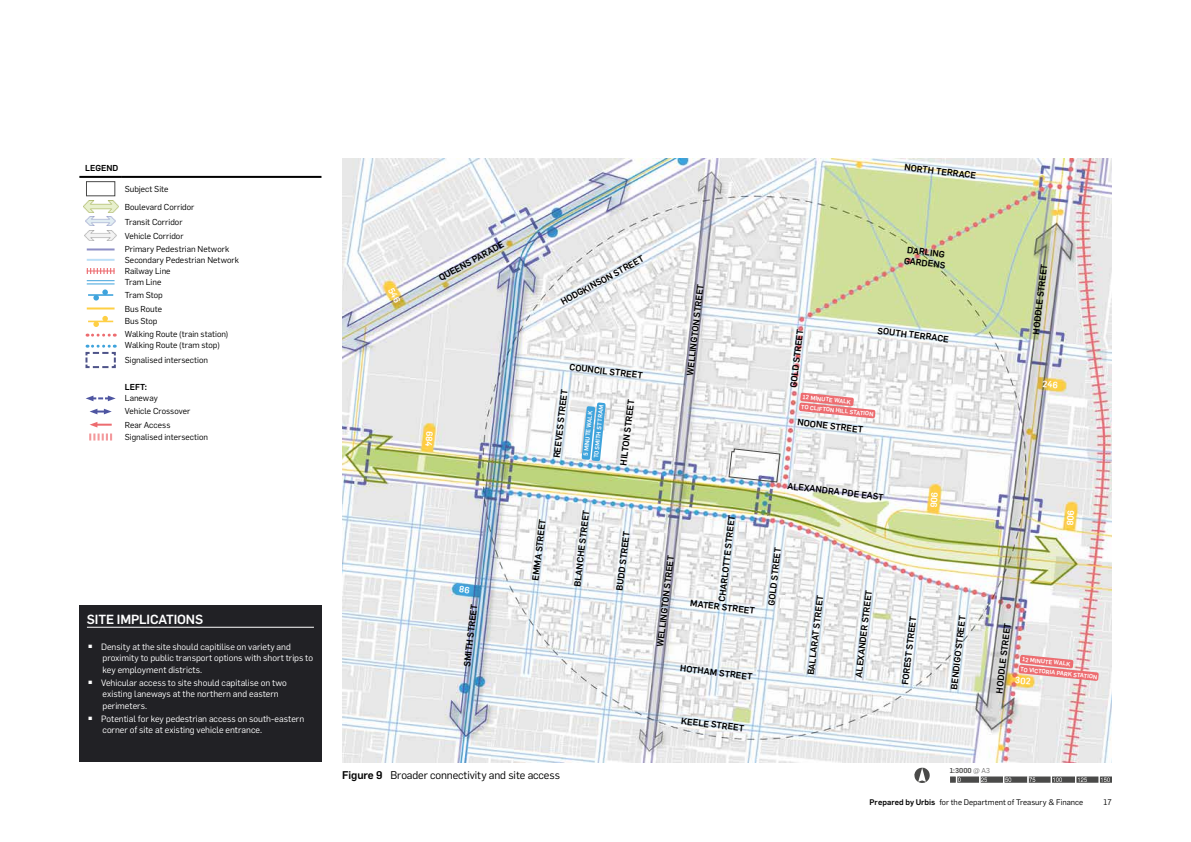
<style>
.page{position:relative;width:1191px;height:842px;background:#fff}
.page>*{position:absolute;margin:0;border:0;box-sizing:border-box;transform-origin:0 0}
.t1{font:500 13px "Flama";letter-spacing:-.01em;color:#fff}
.t2{font:11px "Flama";letter-spacing:-.005em;color:#000}
.t3{font:500 9px/10.8px "Flama";color:#000}
.t4{font:9px/11.5px "Flama";color:#fff}
.t5{font:8.5px/11.1px "Flama";color:#000}
.t6{font:500 8.5px "Flama";letter-spacing:.005em;color:#000}
.t7{font:8px "Flama";letter-spacing:.005em;color:#000}
.t8{font:500 7px "Flama";color:#4a4a49}
.t9{font:500 6px/10.4px "Flama";color:#fff}
.s1{font-weight:500}
.s2{font-weight:300}
</style>
<div class="page">
<hr style="left:79px;top:176px;width:43px;height:2px;background:#000">
<hr style="left:122px;top:176px;width:199px;height:2px;background:#000">
<div style="left:86px;top:181px;width:29px;height:15px;border:1px solid #4a4a49"></div>
<img style="left:83px;top:201px;width:35px;height:11px">
<img style="left:86px;top:216px;width:29px;height:10px">
<img style="left:85px;top:230px;width:32px;height:11px">
<hr style="left:87px;top:248px;width:28px;height:2px;background:#8e8fc6">
<hr style="left:87px;top:259px;width:28px;height:2px;background:#bbdff7">
<svg style="left:87px;top:268px;width:28px;height:6px"></svg>
<svg style="left:87px;top:280px;width:28px;height:21px"></svg>
<hr style="left:87px;top:307px;width:28px;height:2px;background:#fecf44">
<svg style="left:88px;top:316px;width:25px;height:11px"></svg>
<svg style="left:87px;top:334px;width:28px;height:3px"></svg>
<svg style="left:85px;top:345px;width:32px;height:24px"></svg>
<svg style="left:86px;top:396px;width:30px;height:5px"></svg>
<svg style="left:90px;top:409px;width:22px;height:5px"></svg>
<svg style="left:90px;top:422px;width:22px;height:5px"></svg>
<svg style="left:89px;top:433px;width:23px;height:7px"></svg>
<img style="left:343px;top:159px;width:768px;height:603px">
<svg style="left:799px;top:392px;width:76px;height:26px"></svg>
<svg style="left:581px;top:402px;width:25px;height:59px"></svg>
<svg style="left:728px;top:448px;width:53px;height:35px"></svg>
<div style="left:79px;top:605px;width:242px;height:157px;background:#212125"></div>
<hr style="left:87px;top:627px;width:227px;height:1px;background:#fff">
<svg style="left:914px;top:768px;width:15px;height:15px"></svg>
<img style="left:950px;top:776px;width:161px;height:7px">
<svg style="left:459px;top:586px;width:10px;height:7px"></svg>
<svg style="left:1042px;top:381px;width:15px;height:7px"></svg>
<svg style="left:1015px;top:655px;width:83px;height:29px;background:#eca69f"></svg>
<svg style="left:388px;top:287px;width:13px;height:16px"></svg>
<svg style="left:425px;top:431px;width:8px;height:16px"></svg>
<svg style="left:930px;top:492px;width:8px;height:16px"></svg>
<svg style="left:1066px;top:510px;width:8px;height:15px"></svg>
<p class="t6" style="left:85px;top:162px;width:35px">LEGEND</p>
<p class="t5" style="left:125px;top:180px;width:71px;line-height:17.6px">Subject Site<br>Boulevard Corridor</p>
<p class="t5" style="left:125px;top:214px;width:60px;line-height:14.4px">Transit Corridor<br>Vehicle Corridor</p>
<p class="t5" style="left:125px;top:243px;width:116px">Primary Pedestrian Network<br>Secondary Pedestrian Network<br>Railway Line<br>Tram Line</p>
<p class="t5" style="left:125px;top:289px;width:105px;line-height:12.7px">Tram Stop<br>Bus Route<br>Bus Stop<br>Walking Route (train station)</p>
<p class="t5" style="left:125px;top:336px;width:97px;line-height:15.7px">Walking Route (tram stop)<br>Signalised intersection</p>
<p class="t6" style="left:125px;top:381px;width:24px">LEFT:</p>
<p class="t5" style="left:125px;top:391px;width:85px;line-height:13.1px">Laneway<br>Vehicle Crossover<br>Rear Access<br>Signalised intersection</p>
<h1 class="t1" style="left:87px;top:609px;width:118px">SITE IMPLICATIONS</h1>
<p class="t4" style="left:102px;top:640px;width:212px;text-indent:-14px"><sup>▪</sup> Density at the site should capitilise on variety and proximity to public transport options with short trips to key employment districts.</p>
<p class="t4" style="left:102px;top:676px;width:186px;text-indent:-14px"><sup>▪</sup> Vehicular access to site should capitalise on two existing laneways at the northern and eastern perimeters.</p>
<p class="t4" style="left:102px;top:712px;width:203px;text-indent:-14px"><sup>▪</sup> Potential for key pedestrian access on south-eastern corner of site at existing vehicle entrance.</p>
<p class="t3" style="left:905px;top:161px;width:74px;rotate:7deg">NORTH TERRACE</p>
<p class="t3" style="left:437px;top:273px;width:74px;rotate:-29deg">QUEENS PARADE</p>
<p class="t3" style="left:461px;top:666px;width:64px;rotate:-83deg">SMITH STREET</p>
<p class="t3" style="left:559px;top:298px;width:95px;rotate:-29deg">HODGKINSON STREET</p>
<p class="t3" style="left:570px;top:361px;width:75px;rotate:7deg">COUNCIL STREET</p>
<p class="t3" style="left:550px;top:457px;width:71px;rotate:-83deg">REEVES STREET</p>
<p class="t9" style="left:580px;top:456px;width:55px;rotate:-84deg">5 MINUTE WALK<br>TO SMITH ST TRAM</p>
<p class="t3" style="left:617px;top:464px;width:68px;rotate:-83deg">HILTON STREET</p>
<p class="t3" style="left:684px;top:375px;width:94px;rotate:-83deg">WELLINGTON STREET</p>
<p class="t3" style="left:529px;top:580px;width:64px;rotate:-83deg">EMMA STREET</p>
<p class="t3" style="left:571px;top:586px;width:78px;rotate:-83deg">BLANCHE STREET</p>
<p class="t3" style="left:613px;top:590px;width:61px;rotate:-83deg">BUDD STREET</p>
<p class="t3" style="left:654px;top:646px;width:94px;rotate:-83deg">WELLINGTON STREET</p>
<p class="t3" style="left:716px;top:601px;width:89px;rotate:-83deg">CHARLOTTE STREET</p>
<p class="t3" style="left:691px;top:597px;width:67px;rotate:7deg">MATER STREET</p>
<p class="t3" style="left:681px;top:662px;width:74px;rotate:7deg">HOTHAM STREET</p>
<p class="t3" style="left:682px;top:715px;width:65px;rotate:7deg">KEELE STREET</p>
<p class="t3" style="left:787px;top:387px;width:60px;rotate:-83deg">GOLD STREET</p>
<p class="t3" style="left:906px;top:244px;width:43px;rotate:7deg">DARLING<br>GARDENS</p>
<p class="t3" style="left:878px;top:325px;width:73px;rotate:7deg">SOUTH TERRACE</p>
<p class="t9" style="left:803px;top:391px;width:50px;rotate:6deg">12 MINUTE WALK</p>
<p class="t9" style="left:801px;top:401px;width:74px;rotate:6deg">TO CLIFTON HILL STATION</p>
<p class="t3" style="left:798px;top:416px;width:68px;rotate:7deg">NOONE STREET</p>
<p class="t3" style="left:1029px;top:334px;width:72px;rotate:-83deg">HODDLE STREET</p>
<p class="t3" style="left:788px;top:480px;width:98px;rotate:7deg">ALEXANDRA PDE EAST</p>
<p class="t3" style="left:765px;top:605px;width:60px;rotate:-83deg">GOLD STREET</p>
<p class="t3" style="left:805px;top:674px;width:82px;rotate:-83deg">BALLARAT STREET</p>
<p class="t3" style="left:852px;top:676px;width:89px;rotate:-83deg">ALEXANDER STREET</p>
<p class="t3" style="left:899px;top:684px;width:70px;rotate:-83deg">FOREST STREET</p>
<p class="t3" style="left:948px;top:688px;width:76px;rotate:-83deg">BENDIGO STREET</p>
<p class="t3" style="left:993px;top:692px;width:72px;rotate:-83deg">HODDLE STREET</p>
<p class="t9" style="left:1023px;top:654px;width:50px;rotate:6deg">12 MINUTE WALK</p>
<p class="t9" style="left:1021px;top:663px;width:79px;rotate:6deg">TO VICTORIA PARK STATION</p>
<p class="t2" style="left:342px;top:767px;width:219px"><span class="s1">Figure 9</span> Broader connectivity and site access</p>
<p class="t8" style="left:949px;top:765px;width:42px">1:3000 <span class="s2">@ A3</span></p>
<p class="t7" style="left:869px;top:796px;width:215px"><span class="s1">Prepared by Urbis</span> for the Department of Treasury &amp; Finance</p>
<p class="t7" style="left:1103px;top:796px;width:10px">17</p>
</div>
